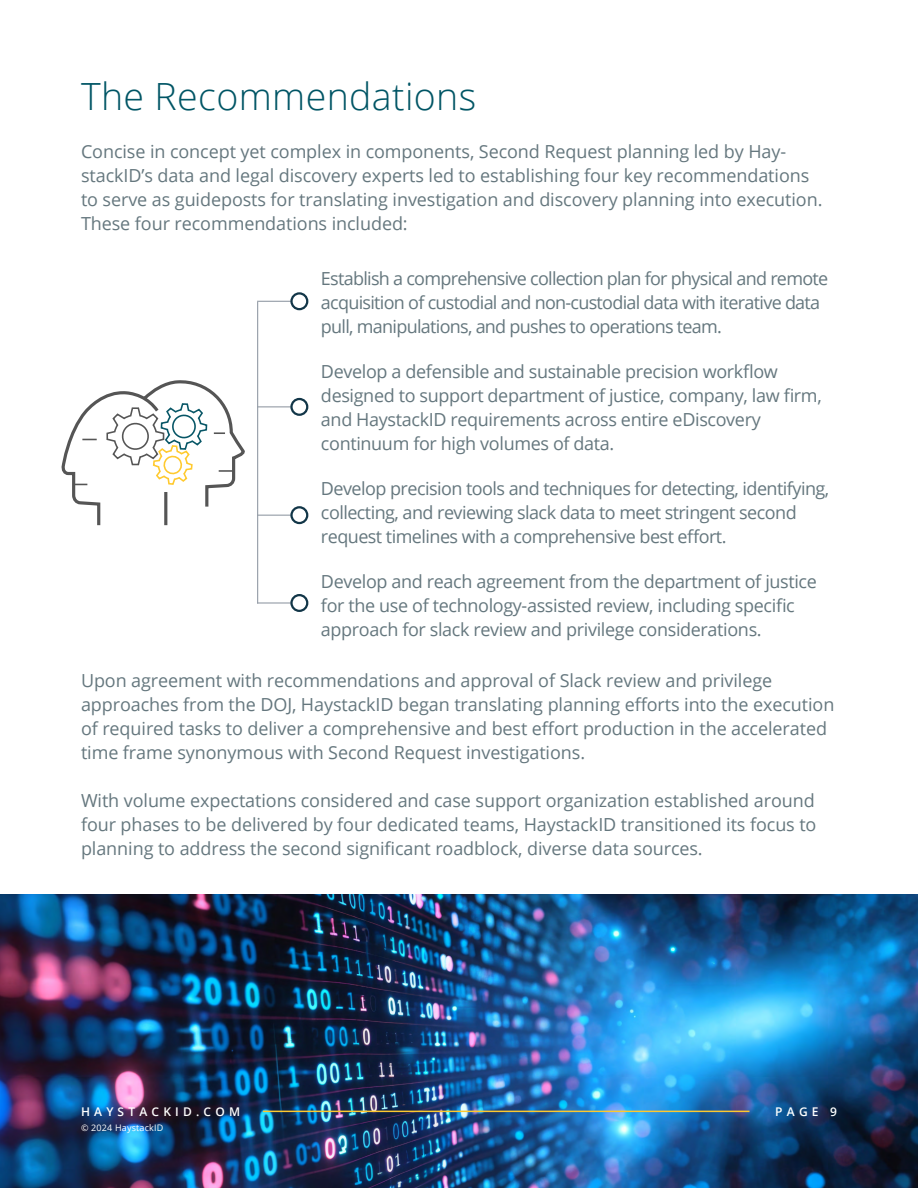
<style>
.page{position:relative;width:918px;height:1188px;background:#fff}
.page>*{position:absolute;margin:0;border:0;box-sizing:border-box;transform-origin:0 0}
.t1{font:300 37.5px "Open Sans";letter-spacing:.01em;color:#005565}
.t2{font:18px/24px "Open Sans";letter-spacing:-.02em;color:#65777e}
.t3{font:18px/24px "Open Sans";letter-spacing:-.04em;color:#65777e}
.t4{font:600 12px "Open Sans";letter-spacing:.35em;color:#fff}
.t5{font:9px "Open Sans";letter-spacing:.02em;color:#fff}
</style>
<div class="page">
<hr style="left:257px;top:302px;width:1px;height:302px;background:#949ca6">
<hr style="left:257px;top:301px;width:42px;height:1px;background:#949ca6">
<hr style="left:257px;top:406px;width:42px;height:1px;background:#949ca6">
<hr style="left:257px;top:515px;width:42px;height:1px;background:#949ca6">
<hr style="left:257px;top:602px;width:42px;height:2px;background:#949ca6">
<svg style="left:292px;top:293px;width:15px;height:16px"></svg>
<div style="left:290px;top:292px;width:18px;height:18px;border:2px solid #123648;border-radius:50%"></div>
<svg style="left:292px;top:399px;width:15px;height:16px"></svg>
<div style="left:290px;top:398px;width:18px;height:18px;border:2px solid #123648;border-radius:50%"></div>
<svg style="left:292px;top:507px;width:15px;height:16px"></svg>
<div style="left:290px;top:506px;width:18px;height:18px;border:2px solid #123648;border-radius:50%"></div>
<div style="left:292px;top:595px;width:15px;height:16px;background:#fff;border-radius:50%"></div>
<div style="left:290px;top:594px;width:18px;height:18px;border:2px solid #123648;border-radius:50%"></div>
<svg style="left:62px;top:380px;width:183px;height:146px"></svg>
<img style="left:0;top:894px;width:918px;height:294px">
<hr style="left:263px;top:1111px;width:486px;height:1px;background:#fdc82f">
<h1 class="t1" style="left:81px;top:70px;width:397px">The Recommendations</h1>
<p class="t2" style="left:81px;top:139px;width:743px">Concise in concept yet complex in components, Second Request planning led by Hay&shy;stackID’s data and legal discovery experts led to establishing four key recommendations to serve as guideposts for translating investigation and discovery planning into execution.<br>These four recommendations included:</p>
<p class="t3" style="left:321px;top:266px;width:509px">Establish a comprehensive collection plan for physical and remote acquisition of custodial and non-custodial data with iterative data pull, manipulations, and pushes to operations team.</p>
<p class="t2" style="left:321px;top:359px;width:502px">Develop a defensible and sustainable precision workflow designed to support department of justice, company, law firm, and HaystackID requirements across entire eDiscovery continuum for high volumes of data.</p>
<p class="t2" style="left:321px;top:476px;width:510px">Develop precision tools and techniques for detecting, identifying, collecting, and reviewing slack data to meet stringent second request timelines with a comprehensive best effort.</p>
<p class="t2" style="left:321px;top:569px;width:497px">Develop and reach agreement from the department of justice for the use of technology-assisted review, including specific approach for slack review and privilege considerations.</p>
<p class="t2" style="left:81px;top:668px;width:755px">Upon agreement with recommendations and approval of Slack review and privilege approaches from the DOJ, HaystackID began translating planning efforts into the execution of required tasks to deliver a comprehensive and best effort production in the accelerated time frame synonymous with Second Request investigations.</p>
<p class="t2" style="left:81px;top:788px;width:737px;text-align:justify">With volume expectations considered and case support organization established around four phases to be delivered by four dedicated teams, HaystackID transitioned its focus to planning to address the second significant roadblock, diverse data sources.</p>
<p class="t4" style="left:81px;top:1104px;width:161px">HAYSTACKID.COM</p>
<p class="t4" style="left:775px;top:1104px;width:63px">PAGE 9</p>
<p class="t5" style="left:81px;top:1122px;width:84px">© 2024 HaystackID</p>
</div>
